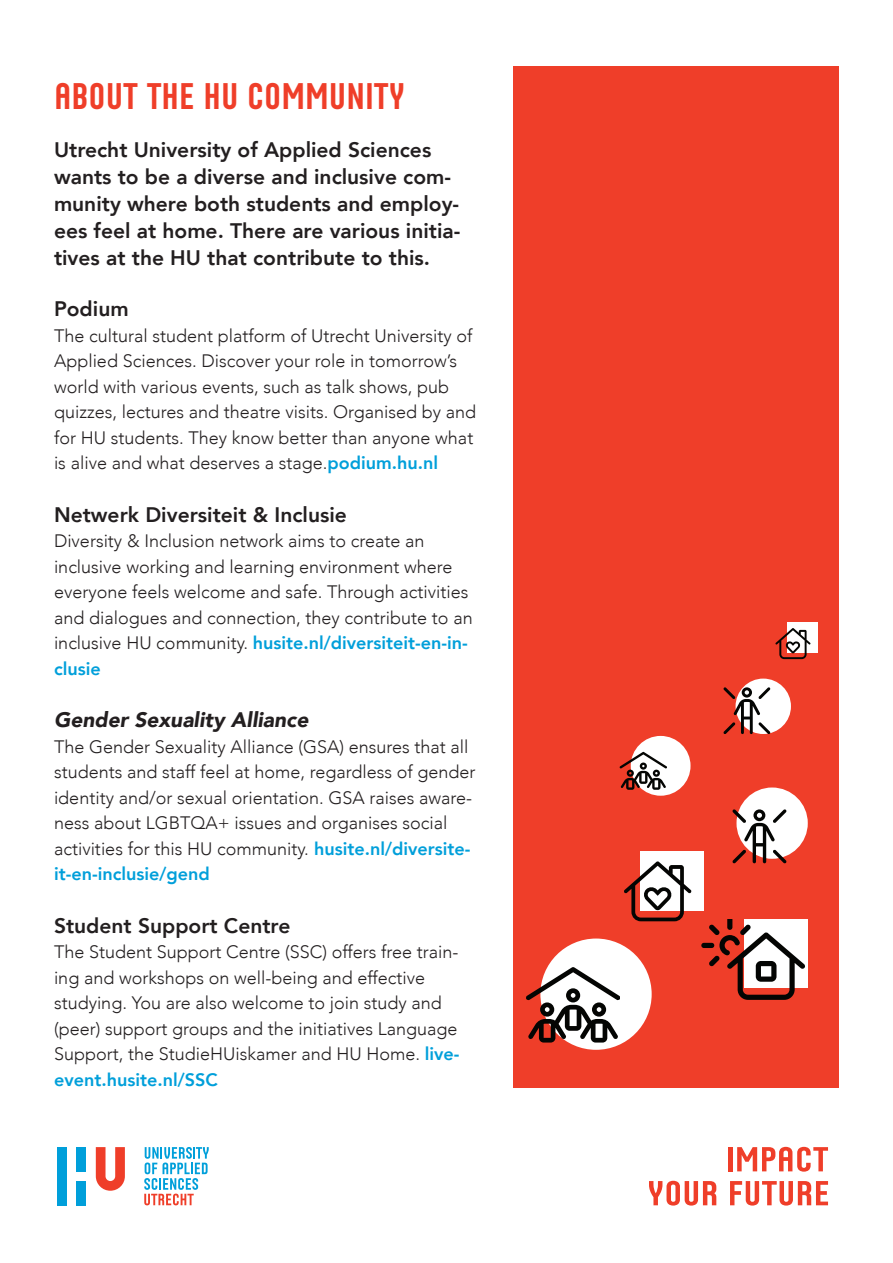
<style>
.page{position:relative;width:893px;height:1263px;background:#fff}
.page>*{position:absolute;margin:0;border:0;box-sizing:border-box;transform-origin:0 0}
.t1{font:37.5px "Husans";color:#ef3e29}
.t2{font:800 21px/27px "Avenir";color:#231f20}
.t3{font:italic 900 21px "Avenir";color:#231f20}
.t4{font:300 18px/25.5px "Avenir";color:#231f20}
.s1{font-weight:800;color:#009fda}
</style>
<div class="page">
<div style="left:513px;top:66px;width:326px;height:1023px;background:#ef3e29"></div>
<div style="left:540px;top:938px;width:112px;height:112px;background:#fff;border-radius:50%"></div>
<div style="left:736px;top:787px;width:72px;height:72px;background:#fff;border-radius:50%"></div>
<div style="left:631px;top:736px;width:59px;height:60px;background:#fff;border-radius:50%"></div>
<div style="left:735px;top:679px;width:56px;height:55px;background:#fff;border-radius:50%"></div>
<div style="left:744px;top:919px;width:64px;height:69px;background:#fff"></div>
<div style="left:640px;top:851px;width:64px;height:60px;background:#fff"></div>
<div style="left:787px;top:622px;width:30px;height:31px;background:#fff"></div>
<svg style="left:701px;top:919px;width:104px;height:81px"></svg>
<svg style="left:732px;top:809px;width:54px;height:54px"></svg>
<svg style="left:723px;top:687px;width:47px;height:47px"></svg>
<svg style="left:526px;top:967px;width:94px;height:75px"></svg>
<svg style="left:620px;top:752px;width:47px;height:38px"></svg>
<svg style="left:624px;top:861px;width:67px;height:60px"></svg>
<svg style="left:775px;top:628px;width:35px;height:31px"></svg>
<svg style="left:649px;top:1147px;width:180px;height:59px"></svg>
<div style="left:76px;top:1147px;width:10px;height:24px;background:#009fda"></div>
<div style="left:76px;top:1181px;width:10px;height:24px;background:#009fda"></div>
<div style="left:57px;top:1147px;width:10px;height:58px;background:#009fda"></div>
<svg style="left:144px;top:1147px;width:65px;height:59px"></svg>
<svg style="left:95px;top:1147px;width:30px;height:44px"></svg>
<p class="t1" style="left:54px;top:75px;width:352px">ABOUT THE HU COMMUNITY</p>
<p class="t2" style="left:54px;top:136px;width:408px">Utrecht University of Applied Sciences wants to be a diverse and inclusive com&shy;munity where both students and employ&shy;ees feel at home. There are various initia&shy;tives at the HU that contribute to this.</p>
<p class="t2" style="left:54px;top:295px;width:76px">Podium</p>
<p class="t4" style="left:54px;top:323px;width:424px">The cultural student platform of Utrecht University of Applied Sciences. Discover your role in tomorrow’s world with various events, such as talk shows, pub quizzes, lectures and theatre visits. Organised by and for HU students. They know better than anyone what is alive and what deserves a stage.<span class="s1">podium.hu.nl</span></p>
<p class="t2" style="left:54px;top:501px;width:294px">Netwerk Diversiteit &amp; Inclusie</p>
<p class="t4" style="left:54px;top:528px;width:420px">Diversity &amp; Inclusion network aims to create an inclusive working and learning environment where everyone feels welcome and safe. Through activities and dialogues and connection, they contribute to an inclusive HU community. <span class="s1">husite.nl/diversiteit-en-in&shy;clusie</span></p>
<p class="t3" style="left:54px;top:702px;width:256px">Gender Sexuality Alliance</p>
<p class="t4" style="left:54px;top:734px;width:423px">The Gender Sexuality Alliance (GSA) ensures that all students and staff feel at home, regardless of gender identity and/or sexual orientation. GSA raises aware&shy;ness about LGBTQA+ issues and organises social activities for this HU community. <span class="s1">husite.nl/diversite&shy;it-en-inclusie/gend</span></p>
<p class="t2" style="left:54px;top:912px;width:238px">Student Support Centre</p>
<p class="t4" style="left:54px;top:939px;width:407px">The Student Support Centre (SSC) offers free train&shy;ing and workshops on well-being and effective studying. You are also welcome to join study and (peer) support groups and the initiatives Language Support, the StudieHUiskamer and HU Home. <span class="s1">live&shy;event.husite.nl/SSC</span></p>
</div>
